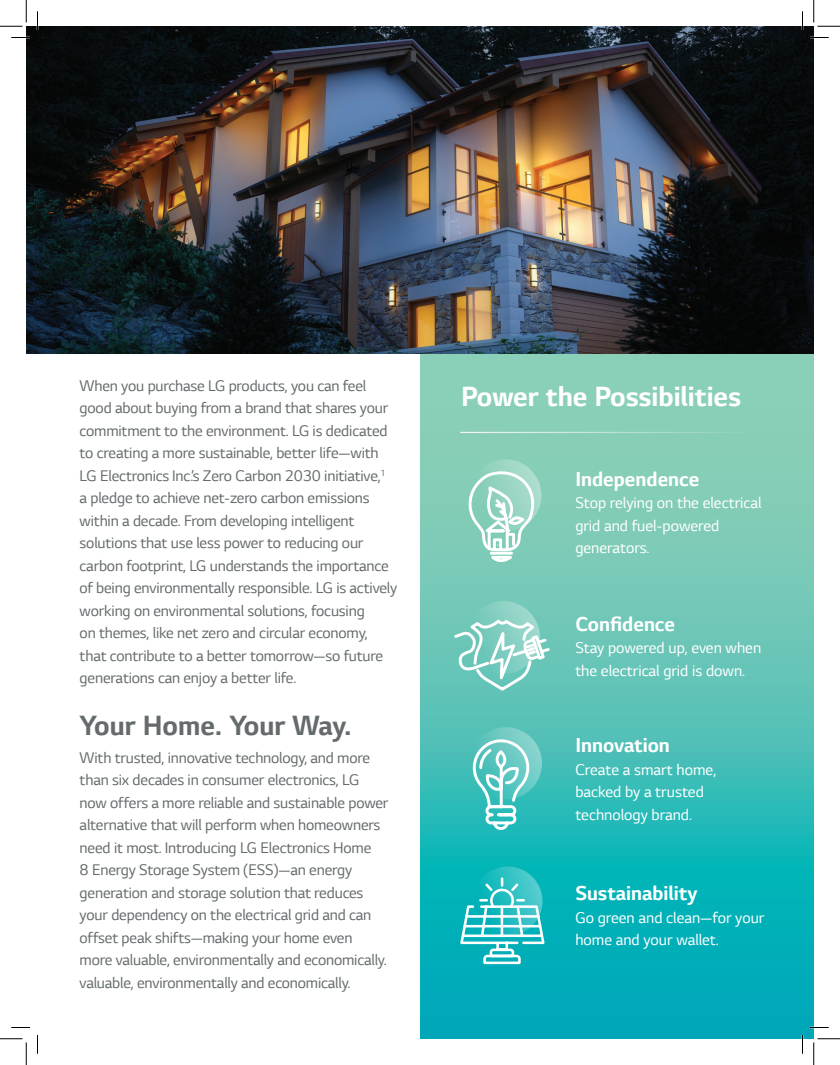
<style>
.page{position:relative;width:840px;height:1065px;background:#fff}
.page>*{position:absolute;margin:0;border:0;box-sizing:border-box;transform-origin:0 0}
.t1{font:700 29.38px "LG Smart";color:#fff}
.t2{font:700 29.38px "LG Smart";color:#656b6d}
.t3{font:700 21.25px "LG Smart";color:#fff}
.t4{font:16.5px/22.5px "LG Smart";color:#fff}
.t5{font:16.25px/22.5px "LG Smart";letter-spacing:-.01em;color:#656b6d}
</style>
<div class="page">
<svg style="left:420px;top:353px;width:394px;height:686px;background:#4cbfb7"></svg>
<img style="left:26px;top:26px;width:788px;height:327px">
<svg style="left:467px;top:601px;width:73px;height:73px"></svg>
<svg style="left:453px;top:618px;width:99px;height:78px"></svg>
<svg style="left:473px;top:866px;width:69px;height:70px"></svg>
<svg style="left:458px;top:876px;width:88px;height:89px"></svg>
<svg style="left:468px;top:465px;width:69px;height:99px"></svg>
<svg style="left:470px;top:459px;width:71px;height:72px"></svg>
<svg style="left:471px;top:739px;width:60px;height:92px;background:#50c7c4"></svg>
<svg style="left:470px;top:727px;width:72px;height:72px"></svg>
<hr style="left:460px;top:432px;width:296px;height:1px;background:#f4f6f6">
<svg style="left:11px;top:37px;width:19px;height:1px"></svg>
<svg style="left:810px;top:37px;width:19px;height:1px"></svg>
<svg style="left:11px;top:1027px;width:19px;height:1px"></svg>
<svg style="left:810px;top:1027px;width:19px;height:1px"></svg>
<svg style="left:37px;top:11px;width:1px;height:19px"></svg>
<svg style="left:37px;top:1035px;width:1px;height:19px"></svg>
<svg style="left:802px;top:11px;width:1px;height:19px"></svg>
<svg style="left:802px;top:1035px;width:1px;height:19px"></svg>
<svg style="left:0;top:0;width:27px;height:27px"></svg>
<svg style="left:0;top:1039px;width:27px;height:26px"></svg>
<svg style="left:814px;top:0;width:26px;height:27px"></svg>
<svg style="left:814px;top:1039px;width:26px;height:26px"></svg>
<p class="t5" style="left:80px;top:375px;width:319px">When you purchase LG products, you can feel good about buying from a brand that shares your commitment to the environment. LG is dedicated to creating a more sustainable, better life—with LG Electronics Inc.’s Zero Carbon 2030 initiative,<sup>1 </sup>a pledge to achieve net-zero carbon emissions within a decade. From developing intelligent solutions that use less power to reducing our carbon footprint, LG understands the importance of being environmentally responsible. LG is actively working on environmental solutions, focusing<br>on themes, like net zero and circular economy, that contribute to a better tomorrow—so future generations can enjoy a better life.</p>
<p class="t2" style="left:80px;top:708px;width:274px">Your Home. Your Way.</p>
<p class="t5" style="left:80px;top:746px;width:310px">With trusted, innovative technology, and more than six decades in consumer electronics, LG now offers a more reliable and sustainable power alternative that will perform when homeowners need it most. Introducing LG Electronics Home<br>8 Energy Storage System (ESS)—an energy generation and storage solution that reduces your dependency on the electrical grid and can offset peak shifts—making your home even more valuable, environmentally and economically. valuable, environmentally and economically.</p>
<p class="t1" style="left:461px;top:379px;width:282px">Power the Possibilities</p>
<p class="t3" style="left:575px;top:466px;width:126px">Independence</p>
<p class="t4" style="left:575px;top:492px;width:188px">Stop relying on the electrical grid and fuel-powered generators.</p>
<p class="t3" style="left:575px;top:611px;width:101px">Confidence</p>
<p class="t4" style="left:575px;top:637px;width:187px">Stay powered up, even when the electrical grid is down.</p>
<p class="t3" style="left:575px;top:733px;width:96px">Innovation</p>
<p class="t4" style="left:575px;top:758px;width:143px">Create a smart home,</p>
<p class="t4" style="left:575px;top:781px;width:130px">backed by a trusted technology brand.</p>
<p class="t3" style="left:575px;top:881px;width:124px">Sustainability</p>
<p class="t4" style="left:575px;top:906px;width:191px">Go green and clean—for your home and your wallet.</p>
</div>
